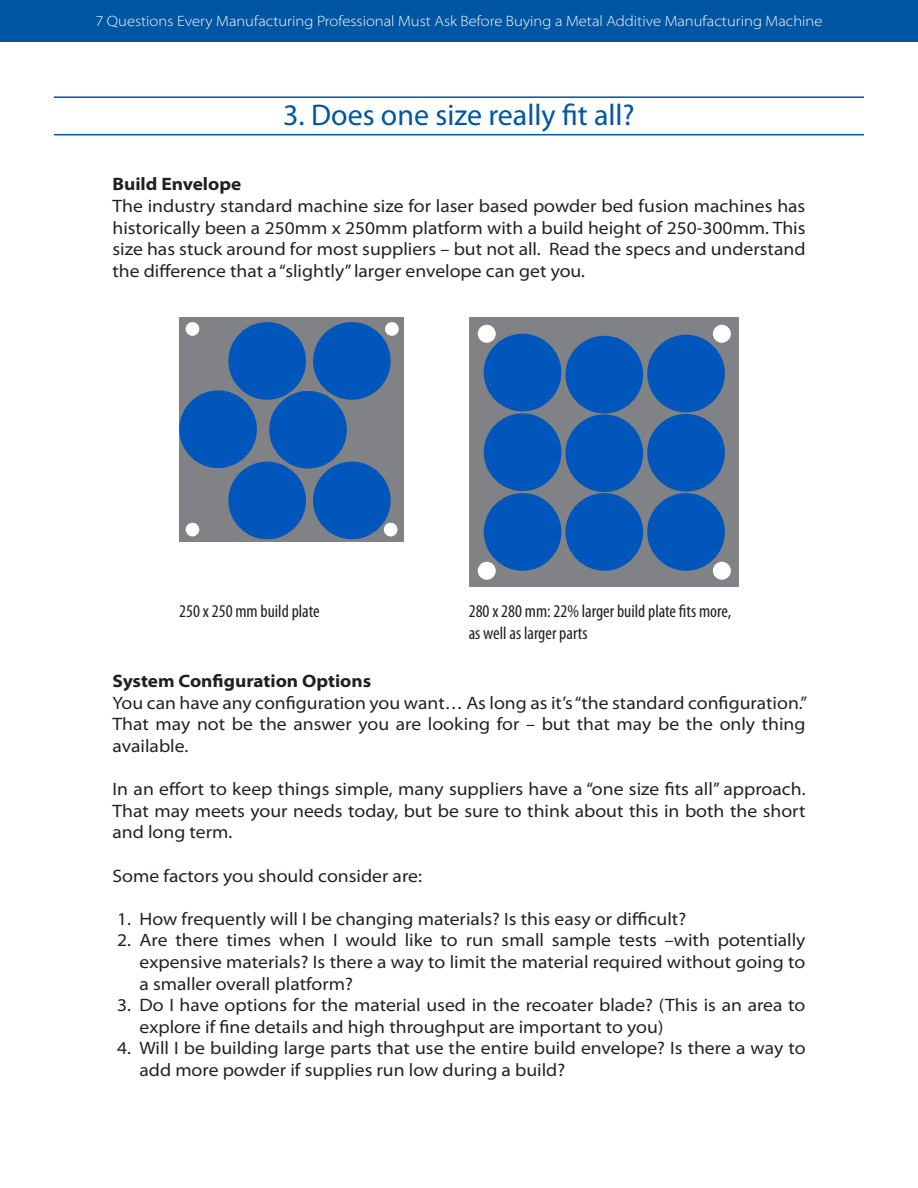
<style>
.page{position:relative;width:918px;height:1188px;background:#fff}
.page>*{position:absolute;margin:0;border:0;box-sizing:border-box;transform-origin:0 0}
.t1{font:30px "Myriad Pro";color:#0156a3}
.Text{font:semi-expanded 18px/21.6px "Myriad Pro";color:#231f20;text-align:justify}
.t2{font:condensed 18px/21.6px "Myriad Pro";color:#231f20}
.t3{font:700 semi-expanded 18px "Myriad Pro";color:#231f20}
.t4{font:300 semi-expanded 15px "Myriad Pro";color:#fff}
</style>
<div class="page">
<div style="left:0;top:0;width:918px;height:41px;background:#0156a3"></div>
<hr style="left:54px;top:96px;width:810px;height:2px;background:#0156a3">
<hr style="left:54px;top:134px;width:810px;height:1px;background:#0156a3">
<div style="left:179px;top:317px;width:225px;height:225px;background:#808285"></div>
<div style="left:469px;top:317px;width:270px;height:270px;background:#808285"></div>
<div style="left:484px;top:334px;width:77px;height:77px;background:#0056ba;border-radius:50%"></div>
<div style="left:566px;top:336px;width:77px;height:77px;background:#0056ba;border-radius:50%"></div>
<div style="left:566px;top:414px;width:77px;height:78px;background:#0056ba;border-radius:50%"></div>
<div style="left:566px;top:493px;width:77px;height:78px;background:#0056ba;border-radius:50%"></div>
<div style="left:647px;top:493px;width:78px;height:78px;background:#0056ba;border-radius:50%"></div>
<div style="left:647px;top:414px;width:78px;height:78px;background:#0056ba;border-radius:50%"></div>
<div style="left:647px;top:335px;width:78px;height:77px;background:#0056ba;border-radius:50%"></div>
<div style="left:484px;top:413px;width:77px;height:78px;background:#0056ba;border-radius:50%"></div>
<div style="left:228px;top:322px;width:78px;height:78px;background:#0056ba;border-radius:50%"></div>
<div style="left:313px;top:322px;width:78px;height:78px;background:#0056ba;border-radius:50%"></div>
<div style="left:269px;top:391px;width:78px;height:78px;background:#0056ba;border-radius:50%"></div>
<div style="left:179px;top:390px;width:78px;height:78px;background:#0056ba;border-radius:50%"></div>
<div style="left:228px;top:462px;width:78px;height:77px;background:#0056ba;border-radius:50%"></div>
<div style="left:313px;top:462px;width:78px;height:77px;background:#0056ba;border-radius:50%"></div>
<div style="left:484px;top:493px;width:77px;height:78px;background:#0056ba;border-radius:50%"></div>
<div style="left:478px;top:325px;width:18px;height:18px;background:#fff;border-radius:50%"></div>
<div style="left:186px;top:322px;width:13px;height:14px;background:#fff;border-radius:50%"></div>
<div style="left:385px;top:322px;width:14px;height:14px;background:#fff;border-radius:50%"></div>
<div style="left:384px;top:523px;width:13px;height:13px;background:#fff;border-radius:50%"></div>
<div style="left:186px;top:523px;width:13px;height:13px;background:#fff;border-radius:50%"></div>
<div style="left:713px;top:325px;width:18px;height:18px;background:#fff;border-radius:50%"></div>
<div style="left:713px;top:562px;width:18px;height:18px;background:#fff;border-radius:50%"></div>
<div style="left:478px;top:562px;width:18px;height:18px;background:#fff;border-radius:50%"></div>
<p class="t4" style="left:95px;top:12px;width:729px">7 Questions Every Manufacturing Professional Must Ask Before Buying a Metal Additive Manufacturing Machine</p>
<p class="t1" style="left:283px;top:96px;width:353px">3. Does one size really fit all?</p>
<p class="t3" style="left:112px;top:174px;width:130px">Build Envelope</p>
<p class="Text" style="left:112px;top:195px;width:695px">The industry standard machine size for laser based powder bed fusion machines has historically been a 250mm x 250mm platform with a build height of 250-300mm. This size has stuck around for most suppliers – but not all. Read the specs and understand the difference that a “slightly” larger envelope can get you.</p>
<p class="t2" style="left:179px;top:600px;width:142px">250 x 250 mm build plate</p>
<p class="t2" style="left:469px;top:600px;width:264px">280 x 280 mm: 22% larger build plate fits more, as well as larger parts</p>
<p class="t3" style="left:112px;top:671px;width:260px">System Configuration Options</p>
<p class="Text" style="left:112px;top:692px;width:696px">You can have any configuration you want… As long as it’s “the standard configuration.” That may not be the answer you are looking for – but that may be the only thing available.</p>
<p class="Text" style="left:112px;top:779px;width:694px">In an effort to keep things simple, many suppliers have a “one size fits all” approach.<br>That may meets your needs today, but be sure to think about this in both the short and long term.</p>
<p class="Text" style="left:112px;top:865px;width:311px">Some factors you should consider are:</p>
<p class="Text" style="left:117px;top:908px;width:571px">1. How frequently will I be changing materials? Is this easy or difficult?</p>
<p class="Text" style="left:140px;top:930px;width:668px;text-indent:-22px">2. Are there times when I would like to run small sample tests –with potentially expensive materials? Is there a way to limit the material required without going to a smaller overall platform?</p>
<p class="Text" style="left:140px;top:995px;width:667px;text-indent:-22px">3. Do I have options for the material used in the recoater blade? (This is an area to explore if fine details and high throughput are important to you)</p>
<p class="Text" style="left:140px;top:1038px;width:668px;text-indent:-22px">4. Will I be building large parts that use the entire build envelope? Is there a way to add more powder if supplies run low during a build?</p>
</div>
